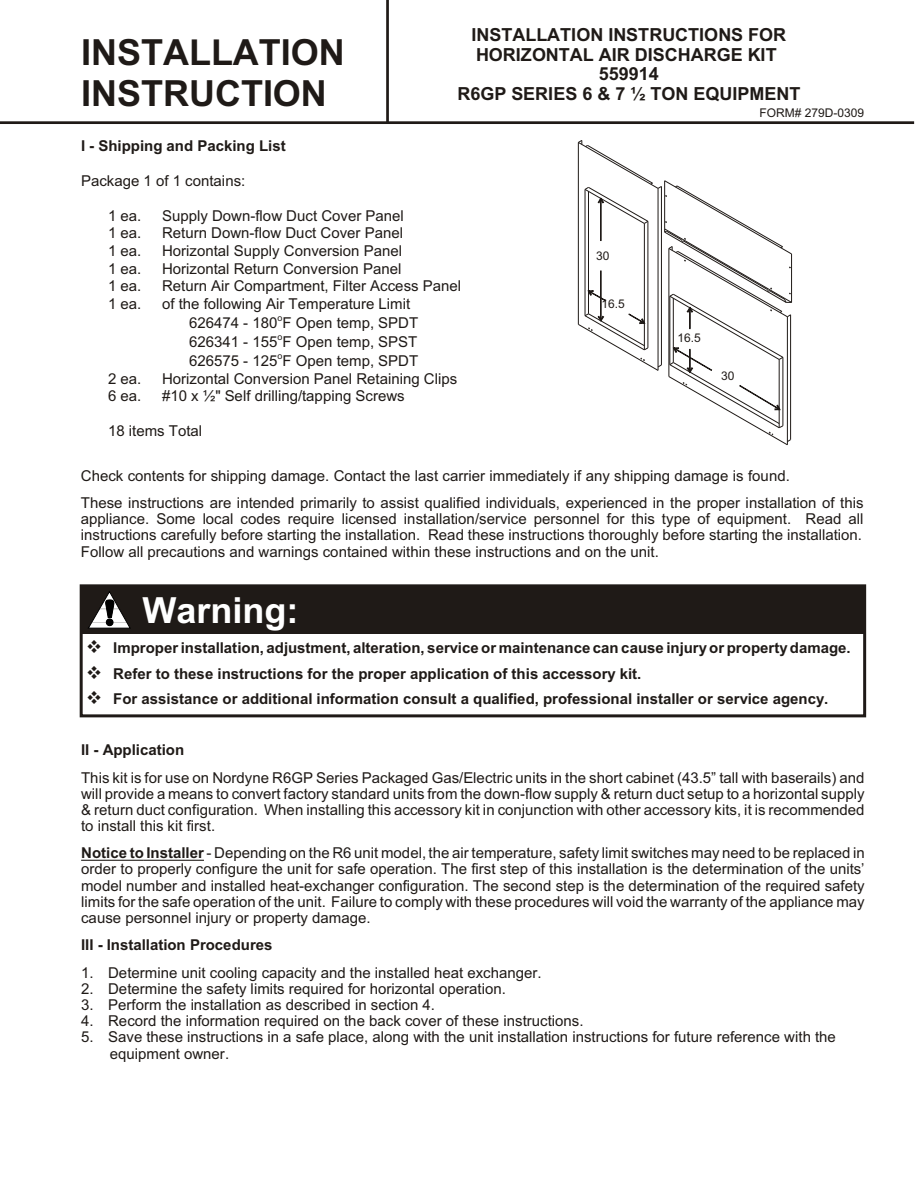
<style>
.page{position:relative;width:918px;height:1188px;background:#fff}
.page>*{position:absolute;margin:0;border:0;box-sizing:border-box;transform-origin:0 0}
.t1{font:700 36px/40.7px "Arial";color:#1f1a17}
.t2{font:700 36px "Arial";color:#fff}
.t3{font:700 18px/19.5px "Arial";color:#1f1a17;text-align:center}
.t4{font:15px/16.2px "Arial";color:#1f1a17}
.t5{font:700 15px "Arial";color:#1f1a17}
.t6{font:12px "Arial";color:#1f1a17}
.t7{font:9px "Arial";color:#1f1a17}
.s1{font-weight:700}
</style>
<div class="page">
<div style="left:80px;top:586px;width:785px;height:48px;background:#1f1a17"></div>
<svg style="left:88px;top:592px;width:43px;height:36px"></svg>
<div style="left:80px;top:584px;width:786px;height:133px;border:3px solid #1f1a17"></div>
<hr style="left:81px;top:860px;width:63px;height:1px;background:#1f1a17">
<hr style="left:144px;top:860px;width:60px;height:1px;background:#1f1a17">
<hr style="left:0;top:121px;width:914px;height:3px;background:#1f1a17">
<hr style="left:386px;top:0;width:3px;height:122px;background:#1f1a17">
<svg style="left:578px;top:140px;width:214px;height:305px"></svg>
<h1 class="t1" style="left:81px;top:35px;width:265px">INSTALLATION<br>INSTRUCTION</h1>
<p class="t3" style="left:457px;top:27px;width:345px">INSTALLATION INSTRUCTIONS FOR<br>HORIZONTAL AIR DISCHARGE KIT<br>559914<br>R6GP SERIES 6 &amp; 7 ½ TON EQUIPMENT</p>
<p class="t5" style="left:81px;top:140px;width:206px">I - Ship ping and Pack ing List</p>
<p class="t4" style="left:81px;top:174px;width:166px">Package 1 of 1 contains:</p>
<p class="t4" style="left:108px;top:209px;width:35px">1 ea.</p>
<p class="t4" style="left:162px;top:209px;width:243px">Supply Down-flow Duct Cover Panel</p>
<p class="t4" style="left:108px;top:227px;width:35px">1 ea.</p>
<p class="t4" style="left:162px;top:227px;width:243px">Return Down-flow Duct Cover Panel</p>
<p class="t4" style="left:108px;top:244px;width:35px">1 ea.</p>
<p class="t4" style="left:162px;top:244px;width:242px">Horizontal Supply Conversion Panel</p>
<p class="t4" style="left:108px;top:262px;width:35px">1 ea.</p>
<p class="t4" style="left:162px;top:262px;width:241px">Horizontal Return Conversion Panel</p>
<p class="t4" style="left:108px;top:279px;width:35px">1 ea.</p>
<p class="t4" style="left:162px;top:279px;width:301px">Return Air Compartment, Filter Access Panel</p>
<p class="t4" style="left:108px;top:297px;width:35px">1 ea.</p>
<p class="t4" style="left:189px;top:295px;width:231px;line-height:19.2px;text-indent:-27px">of the following Air Temperature Limit<br>626474 - 180 F Open temp, SPDT</p>
<p class="t7" style="left:277px;top:314px;width:7px">o</p>
<p class="t4" style="left:189px;top:335px;width:230px">626341 - 155 F Open temp, SPST</p>
<p class="t7" style="left:277px;top:333px;width:7px">o</p>
<p class="t4" style="left:189px;top:354px;width:231px">626575 - 125 F Open temp, SPDT</p>
<p class="t7" style="left:277px;top:352px;width:7px">o</p>
<p class="t4" style="left:108px;top:372px;width:35px">2 ea.</p>
<p class="t4" style="left:162px;top:372px;width:297px">Horizontal Conversion Panel Retaining Clips</p>
<p class="t4" style="left:108px;top:389px;width:35px">6 ea.</p>
<p class="t4" style="left:162px;top:389px;width:244px">#10 x ½" Self drilling/tapping Screws</p>
<p class="t4" style="left:108px;top:424px;width:96px">18 items Total</p>
<p class="t6" style="left:596px;top:252px;width:15px">30</p>
<p class="t6" style="left:602px;top:300px;width:25px">16.5</p>
<p class="t6" style="left:759px;top:108px;width:106px">FORM# 279D-0309</p>
<p class="t6" style="left:678px;top:333px;width:25px">16.5</p>
<p class="t6" style="left:721px;top:371px;width:15px">30</p>
<p class="t4" style="left:81px;top:464px;width:784px;line-height:26.7px">Check contents for shipping damage. Contact the last carrier immediately if any shipping damage is found.<br>These instructions are intended primarily to assist qualified individuals, experienced in the proper installation of this</p>
<p class="t4" style="left:81px;top:512px;width:784px;text-align:justify">appliance. Some local codes require licensed installation/service personnel for this type of equipment. Read all instructions carefully before starting the installation. Read these instructions thoroughly before starting the installation.<br>Follow all precautions and warnings contained within these instructions and on the unit.</p>
<h1 class="t2" style="left:143px;top:597px;width:157px">Warn ing:</h1>
<p class="t5" style="left:86px;top:642px;width:766px">❖ Improper installation, adjustment, alteration, service or maintenance can cause injury or property damage.</p>
<p class="t5" style="left:86px;top:668px;width:557px">❖ Refer to these instructions for the proper application of this accessory kit.</p>
<p class="t5" style="left:86px;top:693px;width:744px">❖ For assistance or additional information consult a qualified, professional installer or service agency.</p>
<p class="t5" style="left:81px;top:744px;width:105px">II - Ap pli ca tion</p>
<p class="t4" style="left:81px;top:771px;width:785px;text-align:justify">This kit is for use on Nordyne R6GP Series Packaged Gas/Electric units in the short cabinet (43.5” tall with baserails) and will provide a means to convert factory standard units from the down-flow supply &amp; return duct setup to a horizontal supply &amp; return duct configuration. When installing this accessory kit in conjunction with other accessory kits, it is recommended to install this kit first.</p>
<p class="t4" style="left:81px;top:846px;width:785px;text-align:justify"><span class="s1">Notice to Installer</span> - Depending on the R6 unit model, the air temperature, safety limit switches may need to be replaced in order to properly configure the unit for safe operation. The first step of this installation is the determination of the units’ model number and installed heat-exchanger configuration. The second step is the determination of the required safety limits for the safe operation of the unit. Failure to comply with these procedures will void the warranty of the appliance may cause personnel injury or property damage.</p>
<p class="t5" style="left:81px;top:939px;width:193px">III - In stal la tion Procedures</p>
<p class="t4" style="left:81px;top:966px;width:462px">1. Determine unit cooling capacity and the installed heat exchanger.</p>
<p class="t4" style="left:81px;top:982px;width:426px">2. Determine the safety limits required for horizontal operation.</p>
<p class="t4" style="left:81px;top:998px;width:355px">3. Perform the installation as described in section 4.</p>
<p class="t4" style="left:81px;top:1014px;width:504px">4. Record the information required on the back cover of these instructions.</p>
<p class="t4" style="left:110px;top:1030px;width:728px;text-indent:-29px">5. Save these instructions in a safe place, along with the unit installation instructions for future reference with the equipment owner.</p>
</div>
